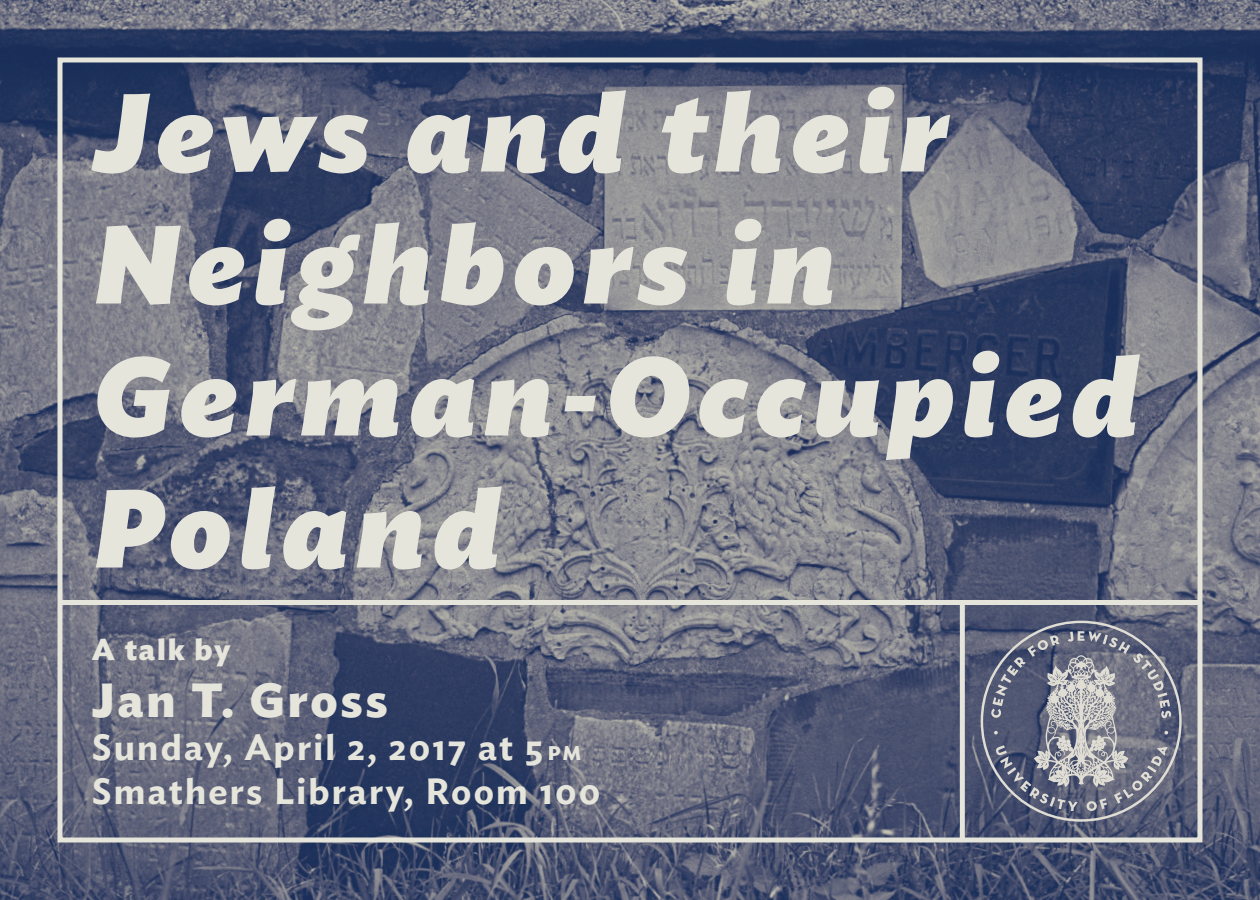
<style>
.page{position:relative;width:1260px;height:900px;background:#fff}
.page>*{position:absolute;margin:0;border:0;box-sizing:border-box;transform-origin:0 0}
.t1{font:italic 900 110px/132px "Ideal Sans";letter-spacing:.07em;color:#e6e5dc}
.t2{font:700 47.5px "Ideal Sans";letter-spacing:.055em;color:#e6e5dc}
.t3{font:600 36.25px/43.5px "Ideal Sans";letter-spacing:.06em;color:#e6e5dc}
.t4{font:700 30px "Ideal Sans";letter-spacing:.06em;color:#e6e5dc}
.s1{font-size:26.25px}
</style>
<div class="page">
<img style="left:0;top:0;width:1260px;height:900px">
<div style="left:58px;top:57px;width:1144px;height:786px;border:5px solid #e6e5dc"></div>
<div style="left:960px;top:602px;width:5px;height:238px;background:#e6e5dc"></div>
<div style="left:60px;top:600px;width:1140px;height:5px;background:#e6e5dc"></div>
<svg style="left:981px;top:621px;width:201px;height:201px;background:#75798a"></svg>
<h1 class="t1" style="left:94px;top:58px;width:1046px">Jews and their<br>Neighbors in<br>German-Occupied<br>Poland</h1>
<p class="t4" style="left:92px;top:625px;width:140px">A talk by</p>
<h2 class="t2" style="left:92px;top:662px;width:297px">Jan T. Gross</h2>
<p class="t3" style="left:92px;top:723px;width:510px">Sunday, April 2, 2017 at 5<span class="s1">pm<br></span>Smathers Library, Room 100</p>
</div>
